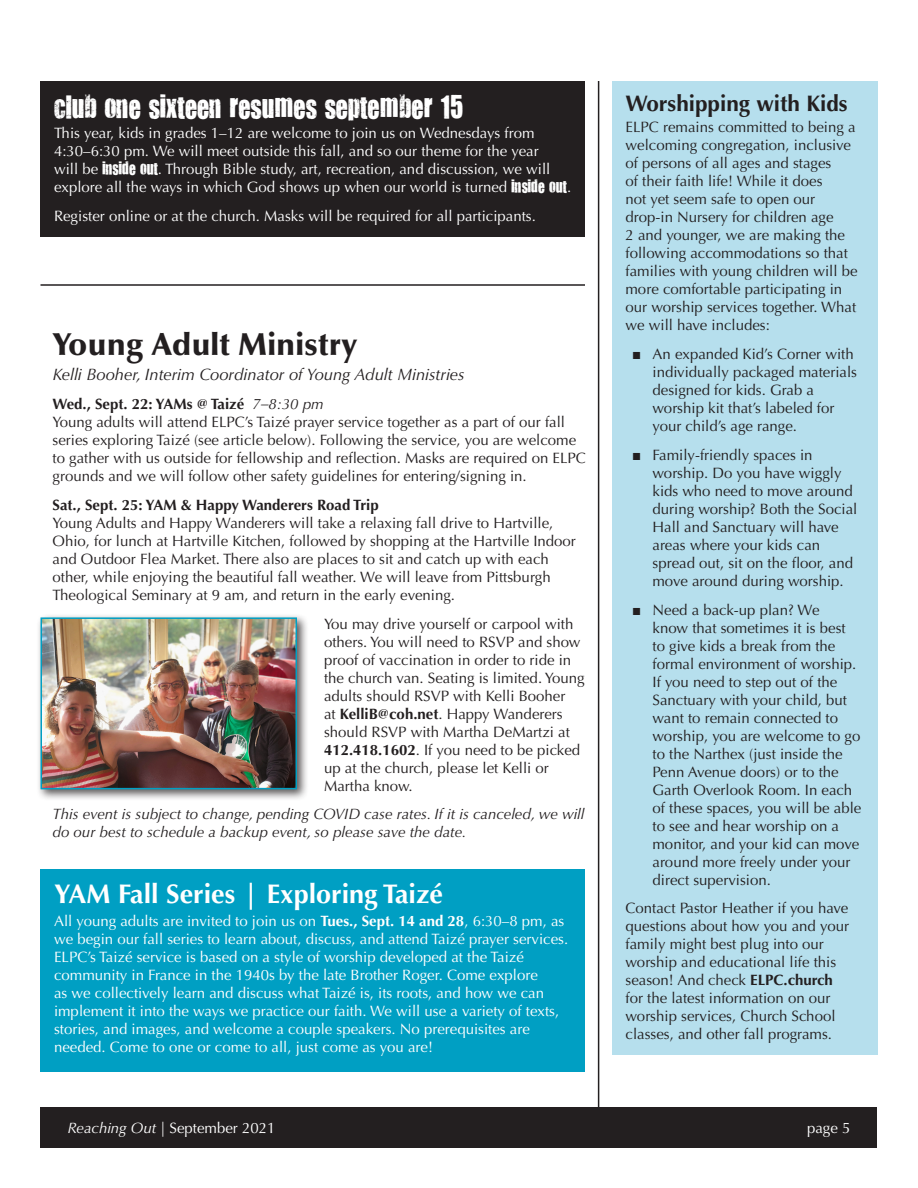
<style>
.page{position:relative;width:918px;height:1188px;background:#fff}
.page>*{position:absolute;margin:0;border:0;box-sizing:border-box;transform-origin:0 0}
.t1{font:900 31.5px "Optima LT Std";color:#231f20}
.t2{font:27px "You Are Loved";color:#fff}
.t3{font:700 27px "Optima LT Std";color:#fff}
.t4{font:700 22.5px "Optima LT Std";color:#231f20}
.t5{font:italic 16.5px "Optima LT Std";color:#231f20}
.t6{font:15px/18px "Optima LT Std";color:#231f20}
.t7{font:15px/18px "Optima LT Std";color:#fff}
.t8{font:italic 15px/18px "Optima LT Std";color:#231f20}
.t9{font:700 15px "Optima LT Std";color:#231f20}
.s1{font-family:"You Are Loved"}
.s2{font-weight:400;font-style:italic}
.s3{font-weight:700}
.s4{font-family:"Franklin Gothic";font-weight:600}
.s5{font-style:italic}
</style>
<div class="page">
<hr style="left:598px;top:81px;width:1px;height:1053px;background:#231f20">
<div style="left:40px;top:1107px;width:838px;height:41px;background:#231f20"></div>
<hr style="left:40px;top:284px;width:545px;height:2px;background:#231f20">
<div style="left:612px;top:81px;width:266px;height:973px;background:#b6dfed"></div>
<div style="left:36px;top:613px;width:273px;height:188px;background:#231f20;opacity:.75"></div>
<img style="left:43px;top:620px;width:251px;height:166px">
<div style="left:40px;top:617px;width:257px;height:172px;border:2px solid #009fc3"></div>
<div style="left:40px;top:870px;width:545px;height:202px;background:#009fc3"></div>
<div style="left:40px;top:81px;width:545px;height:156px;background:#231f20"></div>
<p class="t2" style="left:54px;top:88px;width:411px">club one sixteen resumes september 15</p>
<p class="t7" style="left:54px;top:125px;width:519px">This year, kids in grades 1–12 are welcome to join us on Wednesdays from 4:30–6:30 pm. We will meet outside this fall, and so our theme for the year<br>will be <span class="s1">inside out</span>. Through Bible study, art, recreation, and discussion, we will explore all the ways in which God shows up when our world is turned <span class="s1">inside out</span>.</p>
<p class="t7" style="left:54px;top:207px;width:483px">Register online or at the church. Masks will be required for all participants.</p>
<p class="t1" style="left:53px;top:326px;width:306px">Young Adult Ministry</p>
<p class="t5" style="left:53px;top:365px;width:414px">Kelli Booher, Interim Coordinator of Young Adult Ministries</p>
<p class="t9" style="left:53px;top:395px;width:273px">Wed., Sept. 22: YAMs @ Taizé <span class="s2">7–8:30 pm</span></p>
<p class="t6" style="left:53px;top:413px;width:535px">Young adults will attend ELPC’s Taizé prayer service together as a part of our fall series exploring Taizé (see article below). Following the service, you are welcome to gather with us outside for fellowship and reflection. Masks are required on ELPC grounds and we will follow other safety guidelines for entering/signing in.</p>
<p class="t9" style="left:53px;top:496px;width:328px">Sat., Sept. 25: YAM &amp; Happy Wanderers Road Trip</p>
<p class="t6" style="left:53px;top:514px;width:525px">Young Adults and Happy Wanderers will take a relaxing fall drive to Hartville, Ohio, for lunch at Hartville Kitchen, followed by shopping at the Hartville Indoor and Outdoor Flea Market. There also are places to sit and catch up with each other, while enjoying the beautiful fall weather. We will leave from Pittsburgh Theological Seminary at 9 am, and return in the early evening.</p>
<p class="t6" style="left:324px;top:615px;width:262px">You may drive yourself or carpool with others. You will need to RSVP and show proof of vaccination in order to ride in the church van. Seating is limited. Young adults should RSVP with Kelli Booher<br>at <span class="s3">KelliB@coh.net</span>. Happy Wanderers should RSVP with Martha DeMartzi at <span class="s3">412.418.1602</span>. If you need to be picked up at the church, please let Kelli or Martha know.</p>
<p class="t8" style="left:53px;top:805px;width:533px">This event is subject to change, pending COVID case rates. If it is canceled, we will do our best to schedule a backup event, so please save the date.</p>
<p class="t3" style="left:54px;top:878px;width:391px">YAM Fall Series | Exploring Taizé</p>
<p class="t7" style="left:54px;top:912px;width:516px">All young adults are invited to join us on <span class="s3">Tues., Sept. 14 and 28</span>, 6:30–8 pm, as we begin our fall series to learn about, discuss, and attend Taizé prayer services.<br>ELPC’s Taizé service is based on a style of worship developed at the Taizé community in France in the 1940s by the late Brother Roger. Come explore<br>as we collectively learn and discuss what Taizé is, its roots, and how we can implement it into the ways we practice our faith. We will use a variety of texts, stories, and images, and welcome a couple speakers. No prerequisites are needed. Come to one or come to all, just come as you are!</p>
<p class="t4" style="left:626px;top:90px;width:224px">Worshipping with Kids</p>
<p class="t6" style="left:626px;top:118px;width:234px">ELPC remains committed to being a welcoming congregation, inclusive of persons of all ages and stages<br>of their faith life! While it does<br>not yet seem safe to open our drop-in Nursery for children age<br>2 and younger, we are making the following accommodations so that families with young children will be more comfortable participating in our worship services together. What we will have includes:</p>
<p class="t6" style="left:653px;top:345px;width:206px;text-indent:-20px"><span class="s4">■</span> An expanded Kid’s Corner with individually packaged materials designed for kids. Grab a worship kit that’s labeled for your child’s age range.</p>
<p class="t6" style="left:653px;top:446px;width:206px;text-indent:-20px"><span class="s4">■</span> Family-friendly spaces in worship. Do you have wiggly kids who need to move around during worship? Both the Social<br>Hall and Sanctuary will have areas where your kids can spread out, sit on the floor, and move around during worship.</p>
<p class="t6" style="left:653px;top:601px;width:210px;text-indent:-20px"><span class="s4">■</span> Need a back-up plan? We<br>know that sometimes it is best to give kids a break from the formal environment of worship.<br>If you need to step out of the<br>Sanctuary with your child, but want to remain connected to worship, you are welcome to go to the Narthex (just inside the<br>Penn Avenue doors) or to the<br>Garth Overlook Room. In each of these spaces, you will be able to see and hear worship on a monitor, and your kid can move around more freely under your direct supervision.</p>
<p class="t6" style="left:626px;top:900px;width:225px">Contact Pastor Heather if you have questions about how you and your family might best plug into our worship and educational life this season! And check <span class="s3">ELPC.church </span>for the latest information on our worship services, Church School classes, and other fall programs.</p>
<p class="t7" style="left:68px;top:1119px;width:209px"><span class="s5">Reaching Out</span> | September 2021</p>
<p class="t7" style="left:807px;top:1119px;width:45px">page 5</p>
</div>
